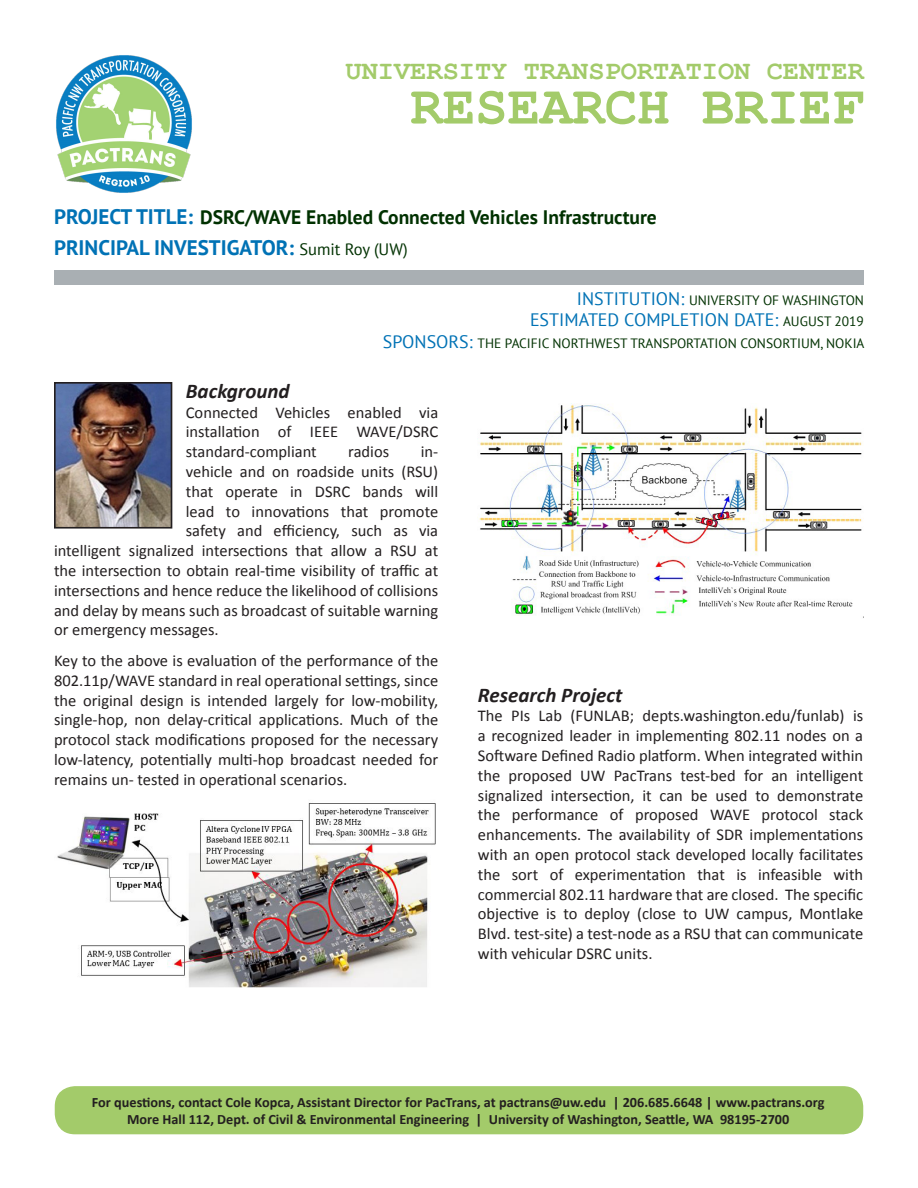
<style>
.page{position:relative;width:918px;height:1188px;background:#fff}
.page>*{position:absolute;margin:0;border:0;box-sizing:border-box;transform-origin:0 0}
.t1{font:700 54px "Courier New";color:#a3cb6a}
.t2{font:700 27px "Courier New";color:#a3cb6a}
.t3{font:700 21px "PT Sans";color:#0072b5}
.t4{font:italic 700 21px "Calibri";color:#231f20}
.t5{font:700 19.5px "PT Sans";color:#003100}
.t6{font:18px "PT Sans";color:#0072b5}
.t7{font:16.5px/19.8px "Calibri";color:#231f20;text-align:justify}
.t8{font:700 14.25px "Calibri";color:#231f20}
.t9{font:13.5px "PT Sans";color:#003100}
.s1{font-size:21px;color:#0072b5}
.s2{font-weight:400;font-size:16.5px;color:#003100}
.s3{font-size:18px;color:#0072b5}
.s4{font-size:13.5px;color:#003100}
</style>
<div class="page">
<div style="left:54px;top:270px;width:810px;height:14px;background:#a9afb3"></div>
<img style="left:56px;top:55px;width:136px;height:138px">
<img style="left:57px;top:385px;width:112px;height:141px">
<div style="left:54px;top:382px;width:118px;height:147px;border:2px solid #231f20"></div>
<div style="left:55px;top:1086px;width:808px;height:48px;background:#a3cb6a;border-radius:20px"></div>
<img style="left:57px;top:803px;width:379px;height:185px">
<img style="left:479px;top:403px;width:385px;height:215px">
<p class="t2" style="left:346px;top:53px;width:520px">UNIVERSITY TRANSPORTATION CENTER</p>
<p class="t1" style="left:410px;top:73px;width:455px">RESEARCH BRIEF</p>
<p class="t5" style="left:54px;top:204px;width:604px"><span class="s1">PROJECT TITLE:</span> DSRC/WAVE Enabled Connected Vehicles Infrastructure</p>
<p class="t3" style="left:54px;top:233px;width:355px">PRINCIPAL INVESTIGATOR: <span class="s2">Sumit Roy (UW)</span></p>
<p class="t9" style="left:577px;top:291px;width:289px"><span class="s3">INSTITUTION:</span> UNIVERSITY OF WASHINGTON</p>
<p class="t6" style="left:530px;top:309px;width:335px">ESTIMATED COMPLETION DATE: <span class="s4">AUGUST 2019</span></p>
<p class="t9" style="left:383px;top:335px;width:483px"><span class="s3">SPONSORS:</span> THE PACIFIC NORTHWEST TRANSPORTATION CONSORTIUM, NOKIA</p>
<p class="t4" style="left:186px;top:377px;width:105px">Background</p>
<p class="t7" style="left:186px;top:402px;width:254px">Connected Vehicles enabled via installation of IEEE WAVE/DSRC standard-compliant</p>
<p class="t7" style="left:348px;top:442px;width:42px">radios</p>
<p class="t7" style="left:421px;top:442px;width:19px">in-</p>
<p class="t7" style="left:186px;top:462px;width:254px">vehicle and on roadside units (RSU)</p>
<p class="t7" style="left:186px;top:481px;width:254px">that operate in DSRC bands will</p>
<p class="t7" style="left:186px;top:501px;width:254px">lead to innovations that promote</p>
<p class="t7" style="left:186px;top:521px;width:254px">safety and efficiency, such as via</p>
<p class="t7" style="left:54px;top:541px;width:386px">intelligent signalized intersections that allow a RSU at</p>
<p class="t7" style="left:54px;top:561px;width:386px">the intersection to obtain real-time visibility of traffic at</p>
<p class="t7" style="left:54px;top:580px;width:386px">intersections and hence reduce the likelihood of collisions</p>
<p class="t7" style="left:54px;top:600px;width:386px">and delay by means such as broadcast of suitable warning</p>
<p class="t7" style="left:54px;top:620px;width:166px">or emergency messages.</p>
<p class="t7" style="left:54px;top:651px;width:386px">Key to the above is evaluation of the performance of the 802.11p/WAVE standard in real operational settings, since the original design is intended largely for low-mobility, single-hop, non delay-critical applications. Much of the protocol stack modifications proposed for the necessary low-latency, potentially multi-hop broadcast needed for remains un- tested in operational scenarios.</p>
<p class="t4" style="left:478px;top:681px;width:146px">Research Project</p>
<p class="t7" style="left:478px;top:706px;width:387px">The PIs Lab (FUNLAB; depts.washington.edu/funlab) is a recognized leader in implementing 802.11 nodes on a Software Defined Radio platform. When integrated within the proposed UW PacTrans test-bed for an intelligent signalized intersection, it can be used to demonstrate the performance of proposed WAVE protocol stack enhancements. The availability of SDR implementations with an open protocol stack developed locally facilitates the sort of experimentation that is infeasible with commercial 802.11 hardware that are closed. The specific objective is to deploy (close to UW campus, Montlake Blvd. test-site) a test-node as a RSU that can communicate with vehicular DSRC units.</p>
<p class="t8" style="left:92px;top:1093px;width:734px">For questions, contact Cole Kopca, Assistant Director for PacTrans, at pactrans@uw.edu | 206.685.6648 | www.pactrans.org</p>
<p class="t8" style="left:127px;top:1110px;width:664px">More Hall 112, Dept. of Civil &amp; Environmental Engineering | University of Washington, Seattle, WA 98195-2700</p>
</div>
